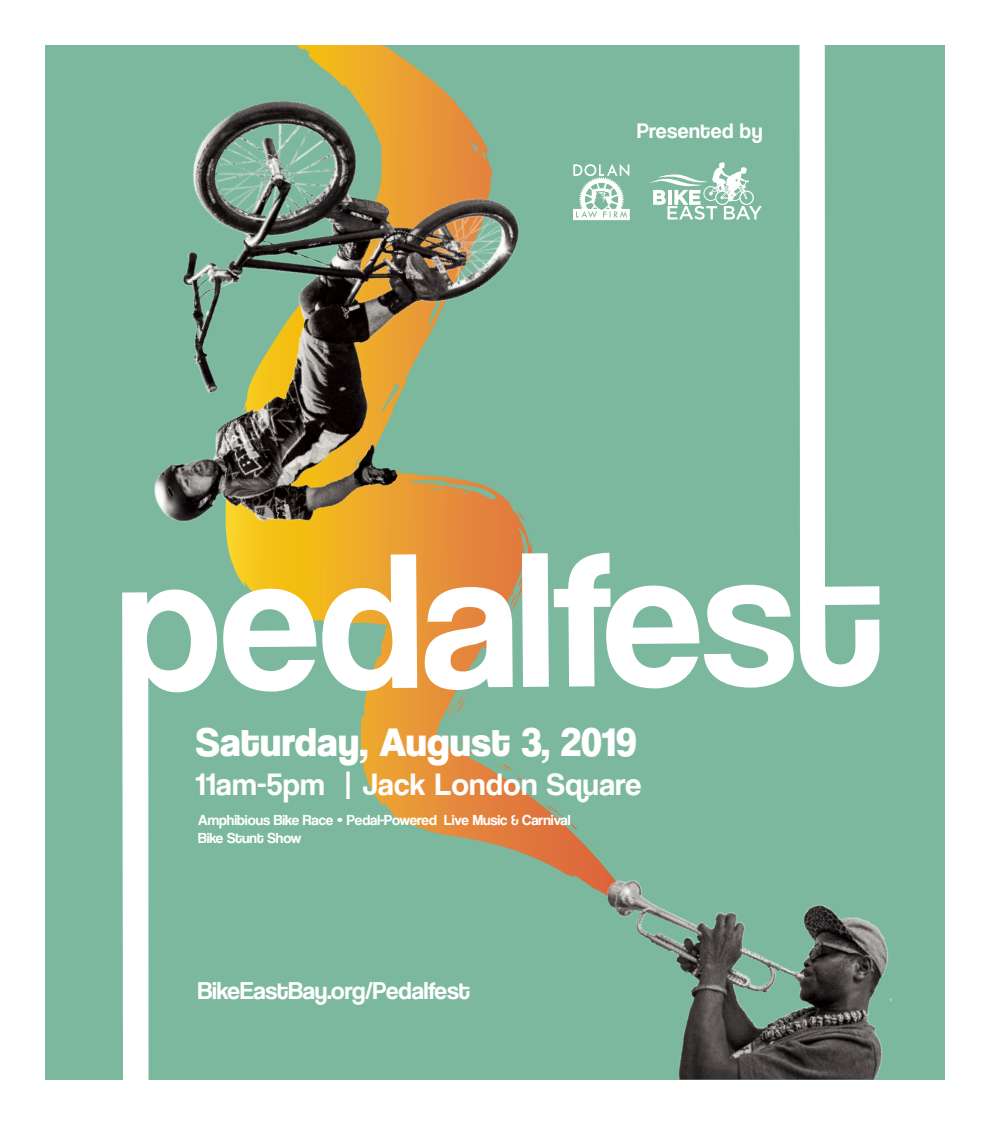
<style>
.page{position:relative;width:990px;height:1125px;background:#fff}
.page>*{position:absolute;margin:0;border:0;box-sizing:border-box;transform-origin:0 0}
.t1{font:41.5px "Coolvetica Hv";letter-spacing:.01em;color:#fff}
.t2{font:31.88px "Coolvetica Rg";letter-spacing:.025em;color:#fff}
.t3{font:25.12px "Coolvetica Rg";color:#fff}
.t4{font:21.62px "Coolvetica Rg";letter-spacing:.025em;color:#fff}
.t5{font:15px/18px "Coolvetica Rg";color:#fff}
</style>
<div class="page">
<div style="left:122px;top:1038px;width:473px;height:42px;background:#7bb89e"></div>
<img style="left:595px;top:1038px;width:335px;height:42px">
<img style="left:45px;top:45px;width:900px;height:993px">
<h3 class="t4" style="left:637px;top:118px;width:127px">Presented by</h3>
<h1 class="t1" style="left:196px;top:718px;width:442px">Saturday, August 3, 2019</h1>
<h2 class="t2" style="left:196px;top:766px;width:447px">11am-5pm | Jack London Square</h2>
<p class="t5" style="left:198px;top:811px;width:374px">Amphibious Bike Race • Pedal-Powered Live Music &amp; Carnival<br>Bike Stunt Show</p>
<h3 class="t3" style="left:198px;top:976px;width:274px">BikeEastBay.org/Pedalfest</h3>
</div>
